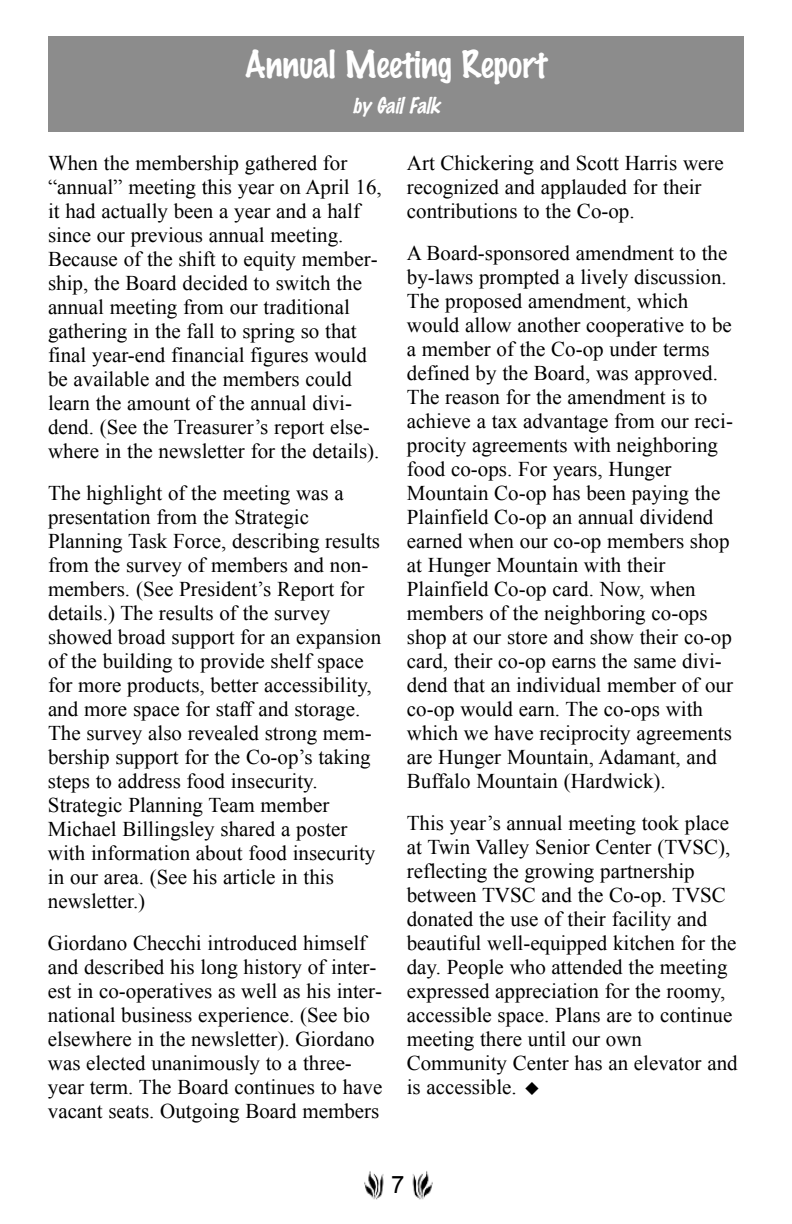
<style>
.page{position:relative;width:792px;height:1224px;background:#fff}
.page>*{position:absolute;margin:0;border:0;box-sizing:border-box;transform-origin:0 0}
.t1{font:100 34px "Marker Felt";color:#fff}
.t2{font:24px "Arial";color:#000}
.t3{font:21px/24px "Times New Roman";color:#000}
.t4{font:italic 100 20px "Marker Felt";color:#fff}
</style>
<div class="page">
<img style="left:412px;top:1171px;width:21px;height:29px">
<img style="left:364px;top:1171px;width:20px;height:29px">
<div style="left:48px;top:36px;width:696px;height:96px;background:#8c8c8c"></div>
<h1 class="t1" style="left:245px;top:48px;width:304px">Annual Meeting Report</h1>
<p class="t4" style="left:353px;top:96px;width:88px">by Gail Falk</p>
<p class="t3" style="left:48px;top:151px;width:335px">When the membership gathered for “annual” meeting this year on April 16, it had actually been a year and a half since our previous annual meeting.<br>Because of the shift to equity member&shy;ship, the Board decided to switch the annual meeting from our traditional gathering in the fall to spring so that final year-end financial figures would be available and the members could learn the amount of the annual divi&shy;dend. (See the Treasurer’s report else&shy;where in the newsletter for the details).</p>
<p class="t3" style="left:48px;top:481px;width:335px">The highlight of the meeting was a presentation from the Strategic Planning Task Force, describing results from the survey of members and non&shy;members. (See President’s Report for details.) The results of the survey showed broad support for an expansion of the building to provide shelf space for more products, better accessibility, and more space for staff and storage.<br>The survey also revealed strong mem&shy;bership support for the Co-op’s taking steps to address food insecurity.<br>Strategic Planning Team member Michael Billingsley shared a poster with information about food insecurity in our area. (See his article in this newsletter.)</p>
<p class="t3" style="left:48px;top:931px;width:336px">Giordano Checchi introduced himself and described his long history of inter&shy;est in co-operatives as well as his inter&shy;national business experience. (See bio elsewhere in the newsletter). Giordano was elected unanimously to a three&shy;year term. The Board continues to have vacant seats. Outgoing Board members</p>
<p class="t3" style="left:407px;top:151px;width:318px">Art Chickering and Scott Harris were recognized and applauded for their contributions to the Co-op.</p>
<p class="t3" style="left:407px;top:241px;width:328px">A Board-sponsored amendment to the by-laws prompted a lively discussion.<br>The proposed amendment, which would allow another cooperative to be a member of the Co-op under terms defined by the Board, was approved.<br>The reason for the amendment is to achieve a tax advantage from our reci&shy;procity agreements with neighboring food co-ops. For years, Hunger Mountain Co-op has been paying the Plainfield Co-op an annual dividend earned when our co-op members shop at Hunger Mountain with their Plainfield Co-op card. Now, when members of the neighboring co-ops shop at our store and show their co-op card, their co-op earns the same divi&shy;dend that an individual member of our co-op would earn. The co-ops with which we have reciprocity agreements are Hunger Mountain, Adamant, and Buffalo Mountain (Hardwick).</p>
<p class="t3" style="left:407px;top:811px;width:332px">This year’s annual meeting took place at Twin Valley Senior Center (TVSC), reflecting the growing partnership between TVSC and the Co-op. TVSC donated the use of their facility and beautiful well-equipped kitchen for the day. People who attended the meeting expressed appreciation for the roomy, accessible space. Plans are to continue meeting there until our own Community Center has an elevator and is accessible.</p>
<p class="t2" style="left:391px;top:1171px;width:15px">7</p>
</div>
